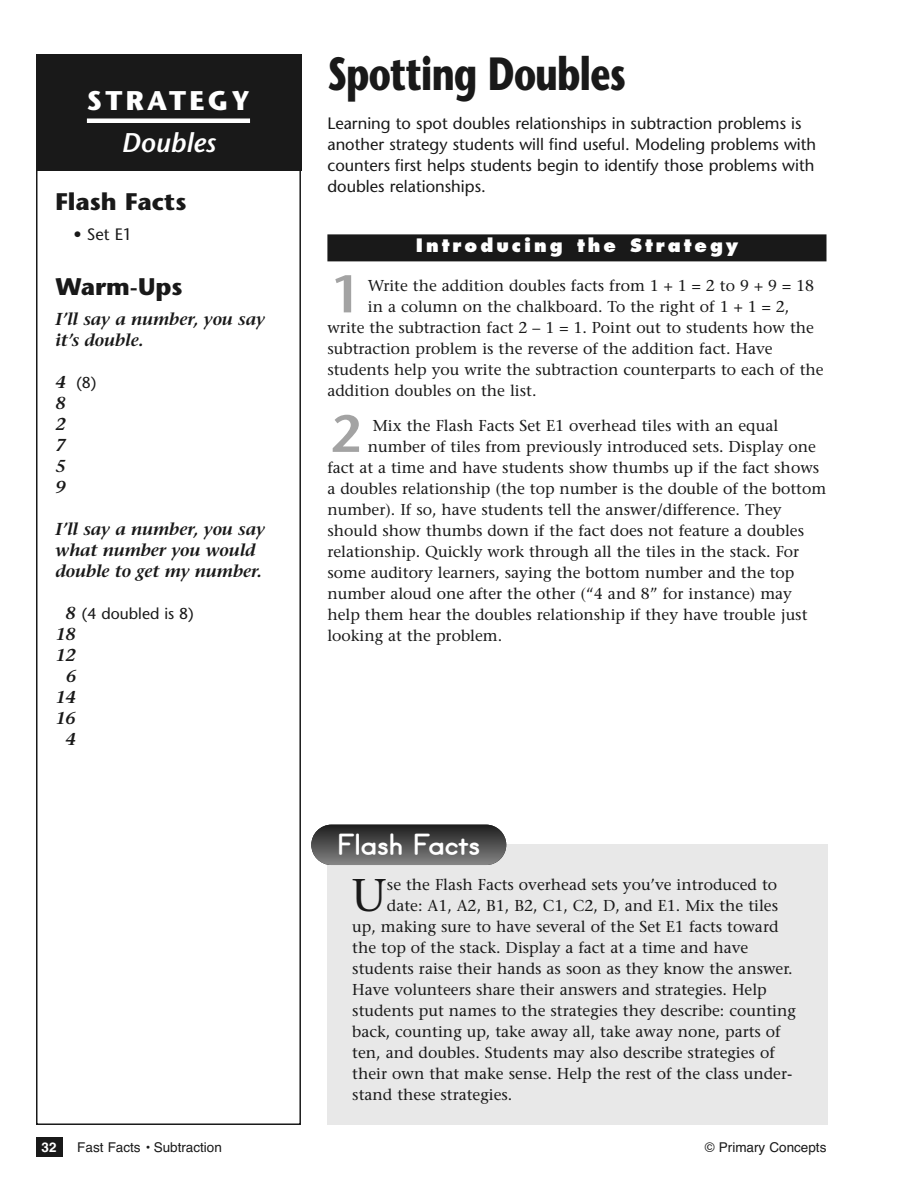
<style>
.page{position:relative;width:918px;height:1188px;background:#fff}
.page>*{position:absolute;margin:0;border:0;box-sizing:border-box;transform-origin:0 0}
.t1{font:600 52.2px "Stone Sans";color:#a3a3a3}
.t2{font:700 46.5px "Stone Sans";letter-spacing:-.02em;color:#191919;scale:.75 1}
.t3{font:45.75px "Stone Serif";color:#191919}
.t4{font:500 36px "Primary 1";letter-spacing:.02em;color:#fff}
.t5{font:700 27px "Stone Sans";letter-spacing:.125em;color:#fff}
.t6{font:italic 600 27px "Stone Sans";color:#fff}
.t7{font:700 24px "Stone Sans";color:#191919}
.t8{font:800 18px "Futura";letter-spacing:.165em;color:#fff}
.t9{font:italic 600 17.25px/21px "Stone Serif";letter-spacing:-.01em;color:#191919}
.t10{font:16.5px/21px "Stone Sans";color:#191919}
.t11{font:15.75px "Stone Serif";color:#191919}
.t12{font:15.75px "Stone Sans";color:#191919}
.t13{font:13.5px "Helvetica";color:#191919}
.t14{font:700 13.5px "Helvetica";color:#fff}
.s1{font-family:"Stone Serif";font-weight:600;font-style:italic;font-size:17.25px}
</style>
<div class="page">
<div style="left:36px;top:1137px;width:26px;height:19px;background:#191919"></div>
<div style="left:327px;top:844px;width:501px;height:281px;background:#e8e8e8"></div>
<div style="left:311px;top:825px;width:195px;height:40px;background:linear-gradient(to bottom,#1e1e1e,#828282);border-radius:20px"></div>
<div style="left:36px;top:54px;width:265px;height:116px;background:#191919"></div>
<div style="left:36px;top:54px;width:265px;height:1071px;border:2px solid #191919"></div>
<div style="left:87px;top:118px;width:163px;height:5px;background:#fff"></div>
<div style="left:327px;top:234px;width:500px;height:27px;background:#191919"></div>
<h3 class="t5" style="left:87px;top:90px;width:165px">STRATEGY</h3>
<h3 class="t6" style="left:121px;top:132px;width:96px">Doubles</h3>
<h3 class="t7" style="left:56px;top:193px;width:132px">Flash Facts</h3>
<p class="t10" style="left:74px;top:226px;width:60px">• Set E1</p>
<h3 class="t7" style="left:56px;top:277px;width:129px">Warm-Ups</h3>
<p class="t9" style="left:56px;top:310px;width:211px">I’ll say a number, you say it’s double.</p>
<p class="t12" style="left:56px;top:376px;width:42px"><span class="s1">4</span> (8)</p>
<p class="t9" style="left:56px;top:394px;width:12px;text-align:justify">8<br>2<br>7<br>5<br>9</p>
<p class="t9" style="left:56px;top:520px;width:211px">I’ll say a number, you say what number you would double to get my number.</p>
<p class="t12" style="left:65px;top:607px;width:130px"><span class="s1">8</span> (4 doubled is 8)</p>
<p class="t9" style="left:55px;top:625px;width:22px;text-align:right">18<br>12<br>6<br>14<br>16<br>4</p>
<h2 class="t2" style="left:327px;top:55px;width:399px">Spotting Doubles</h2>
<p class="t10" style="left:327px;top:114px;width:490px">Learning to spot doubles relationships in subtraction problems is another strategy students will find useful. Modeling problems with counters first helps students begin to identify those problems with doubles relationships.</p>
<p class="t8" style="left:416px;top:238px;width:323px">Introducing the Strategy</p>
<h1 class="t1" style="left:330px;top:274px;width:31px">1</h1>
<p class="t11" style="left:368px;top:280px;width:448px">Write the addition doubles facts from 1 + 1 = 2 to 9 + 9 = 18</p>
<p class="t11" style="left:368px;top:301px;width:423px">in a column on the chalkboard. To the right of 1 + 1 = 2,</p>
<p class="t11" style="left:327px;top:322px;width:488px">write the subtraction fact 2 – 1 = 1. Point out to students how the</p>
<p class="t11" style="left:327px;top:343px;width:447px">subtraction problem is the reverse of the addition fact. Have</p>
<p class="t11" style="left:327px;top:364px;width:498px">students help you write the subtraction counterparts to each of the</p>
<p class="t11" style="left:327px;top:385px;width:211px">addition doubles on the list.</p>
<h1 class="t1" style="left:330px;top:414px;width:31px">2</h1>
<p class="t11" style="left:373px;top:419px;width:407px">Mix the Flash Facts Set E1 overhead tiles with an equal</p>
<p class="t11" style="left:368px;top:440px;width:449px">number of tiles from previously introduced sets. Display one</p>
<p class="t11" style="left:327px;top:461px;width:493px">fact at a time and have students show thumbs up if the fact shows</p>
<p class="t11" style="left:327px;top:482px;width:500px">a doubles relationship (the top number is the double of the bottom</p>
<p class="t11" style="left:327px;top:503px;width:456px">number). If so, have students tell the answer/difference. They</p>
<p class="t11" style="left:327px;top:524px;width:478px">should show thumbs down if the fact does not feature a doubles</p>
<p class="t11" style="left:327px;top:545px;width:473px">relationship. Quickly work through all the tiles in the stack. For</p>
<p class="t11" style="left:327px;top:566px;width:469px">some auditory learners, saying the bottom number and the top</p>
<p class="t11" style="left:327px;top:587px;width:466px">number aloud one after the other (“4 and 8” for instance) may</p>
<p class="t11" style="left:327px;top:608px;width:482px">help them hear the doubles relationship if they have trouble just</p>
<p class="t11" style="left:327px;top:629px;width:176px">looking at the problem.</p>
<h3 class="t4" style="left:338px;top:833px;width:143px">Flash Facts</h3>
<h3 class="t3" style="left:351px;top:878px;width:37px">U</h3>
<p class="t11" style="left:387px;top:879px;width:392px">se the Flash Facts overhead sets you’ve introduced to</p>
<p class="t11" style="left:387px;top:900px;width:393px">date: A1, A2, B1, B2, C1, C2, D, and E1. Mix the tiles</p>
<p class="t11" style="left:352px;top:921px;width:428px">up, making sure to have several of the Set E1 facts toward</p>
<p class="t11" style="left:352px;top:942px;width:398px">the top of the stack. Display a fact at a time and have</p>
<p class="t11" style="left:352px;top:963px;width:442px">students raise their hands as soon as they know the answer.</p>
<p class="t11" style="left:352px;top:984px;width:416px">Have volunteers share their answers and strategies. Help</p>
<p class="t11" style="left:352px;top:1005px;width:445px">students put names to the strategies they describe: counting</p>
<p class="t11" style="left:352px;top:1026px;width:430px">back, counting up, take away all, take away none, parts of</p>
<p class="t11" style="left:352px;top:1047px;width:424px">ten, and doubles. Students may also describe strategies of</p>
<p class="t11" style="left:352px;top:1068px;width:442px">their own that make sense. Help the rest of the class under-</p>
<p class="t11" style="left:352px;top:1089px;width:162px">stand these strategies.</p>
<p class="t14" style="left:42px;top:1142px;width:17px">32</p>
<p class="t13" style="left:77px;top:1142px;width:146px">Fast Facts • Subtraction</p>
<p class="t13" style="left:705px;top:1142px;width:123px">© Primary Concepts</p>
</div>
